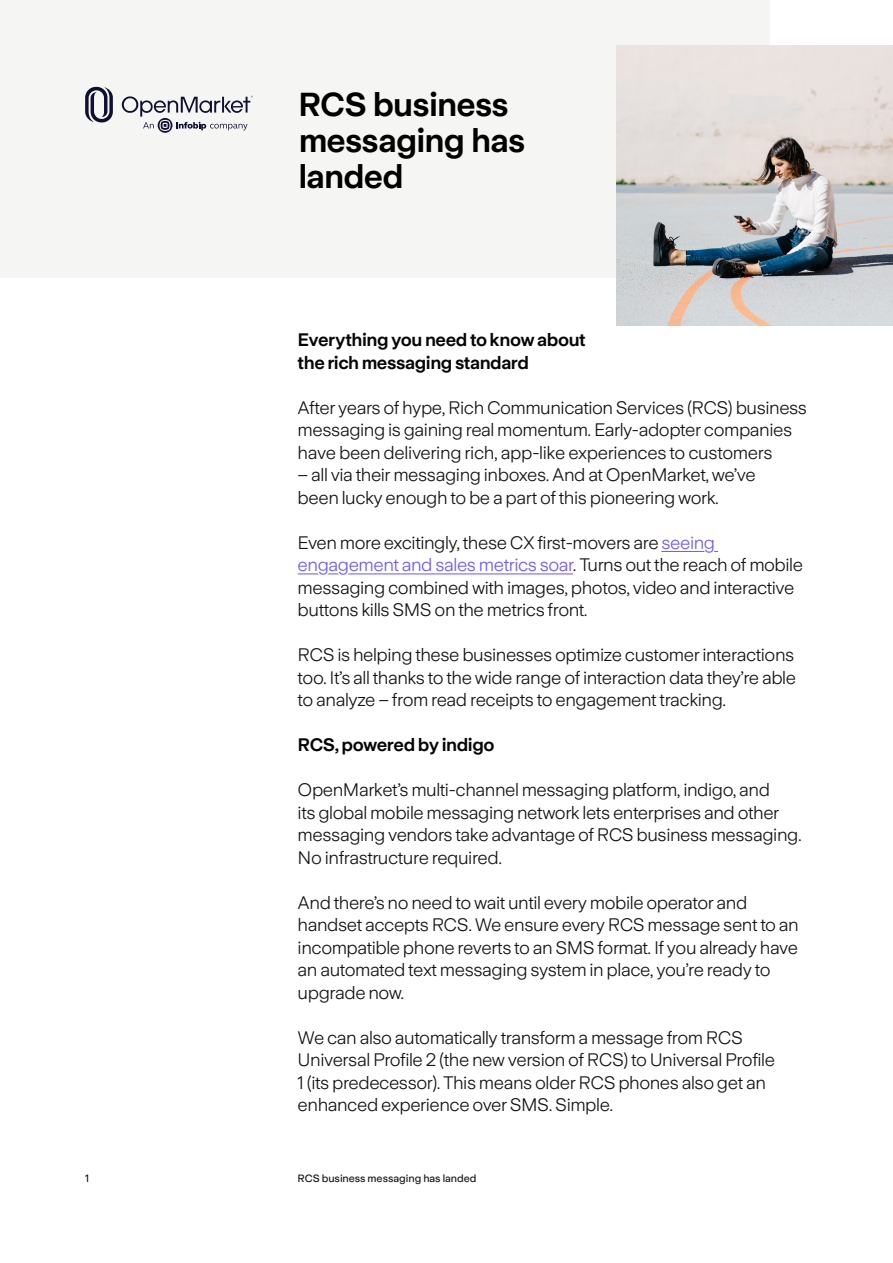
<style>
.page{position:relative;width:893px;height:1263px;background:#fff}
.page>*{position:absolute;margin:0;border:0;box-sizing:border-box;transform-origin:0 0}
.H3_20_24{font:33px/36px "Universal Sans 800";letter-spacing:-.025em;color:#000}
.Body_12_15{font:18px/22.5px "Universal Sans 400";letter-spacing:-.025em;color:#131313}
.Body_header_12_15{font:18px/22.5px "Universal Sans 800";letter-spacing:-.025em;color:#050505}
.t1{font:10.5px "Universal Sans 600";letter-spacing:-.005em;color:#131313}
.s1{color:#695af0}
.s2{color:#fff}
</style>
<div class="page">
<div style="left:0;top:0;width:770px;height:277px;background:#f5f5f3"></div>
<hr style="left:661px;top:551px;width:57px;height:1px;background:#695af0">
<hr style="left:298px;top:573px;width:275px;height:1px;background:#695af0">
<img style="left:617px;top:46px;width:276px;height:279px">
<svg style="left:85px;top:87px;width:28px;height:35px"></svg>
<svg style="left:122px;top:96px;width:131px;height:37px"></svg>
<p class="H3_20_24" style="left:298px;top:87px;width:229px">RCS business messaging has landed</p>
<p class="Body_header_12_15" style="left:298px;top:329px;width:290px">Everything you need to know about the rich messaging standard</p>
<p class="Body_12_15" style="left:298px;top:396px;width:511px">After years of hype, Rich Communication Services (RCS) business messaging is gaining real momentum. Early-adopter companies have been delivering rich, app-like experiences to customers</p>
<p class="Body_12_15" style="left:298px;top:463px;width:460px">– all via their messaging inboxes. And at OpenMarket, we’ve been lucky enough to be a part of this pioneering work.</p>
<p class="Body_12_15" style="left:298px;top:531px;width:507px">Even more excitingly, these CX first-movers are <span class="s1">seein</span><span class="s2">g </span><span class="s1">en</span><span class="s2">g</span><span class="s1">a</span><span class="s2">g</span><span class="s1">ement and sales metrics soar</span>. Turns out the reach of mobile messaging combined with images, photos, video and interactive buttons kills SMS on the metrics front.</p>
<p class="Body_12_15" style="left:298px;top:643px;width:500px;text-align:justify">RCS is helping these businesses optimize customer interactions too. It’s all thanks to the wide range of interaction data they’re able to analyze – from read receipts to engagement tracking.</p>
<p class="Body_header_12_15" style="left:298px;top:734px;width:198px">RCS, powered by indigo</p>
<p class="Body_12_15" style="left:298px;top:778px;width:506px">OpenMarket’s multi-channel messaging platform, indigo, and<br>its global mobile messaging network lets enterprises and other messaging vendors take advantage of RCS business messaging.<br>No infrastructure required.</p>
<p class="Body_12_15" style="left:298px;top:891px;width:503px">And there’s no need to wait until every mobile operator and handset accepts RCS. We ensure every RCS message sent to an incompatible phone reverts to an SMS format. If you already have an automated text messaging system in place, you’re ready to upgrade now.</p>
<p class="Body_12_15" style="left:298px;top:1026px;width:479px">We can also automatically transform a message from RCS Universal Profile 2 (the new version of RCS) to Universal Profile 1 (its predecessor). This means older RCS phones also get an enhanced experience over SMS. Simple.</p>
<p class="t1" style="left:85px;top:1172px;width:6px">1</p>
<p class="t1" style="left:298px;top:1172px;width:180px">RCS business messaging has landed</p>
</div>
